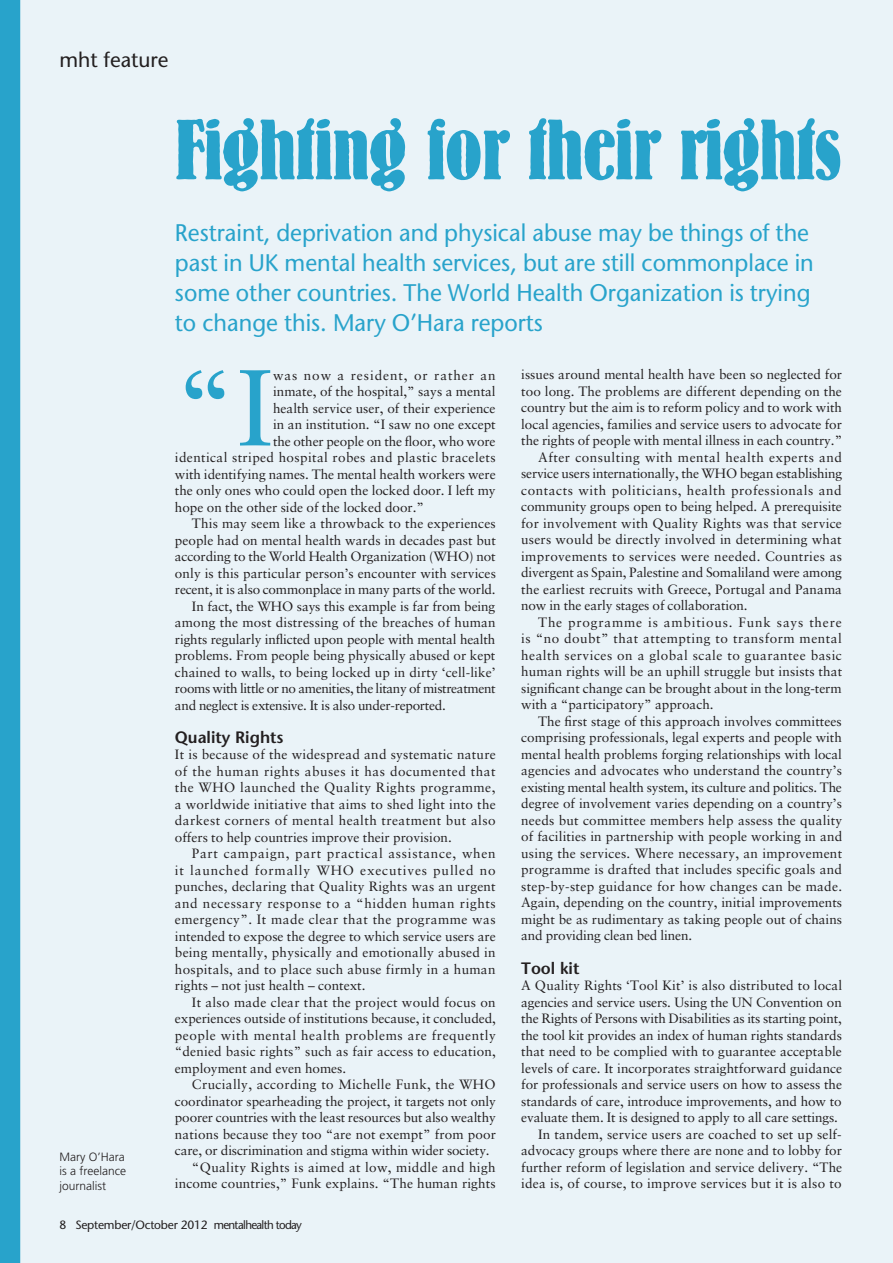
<style>
.page{position:relative;width:893px;height:1263px;background:#eaf3f8}
.page>*{position:absolute;margin:0;border:0;box-sizing:border-box;transform-origin:0 0}
.t1{font:108px "Sabon LT Std";color:#28a3cb}
.t2{font:700 condensed 84px "Bernhard Std";letter-spacing:-.01em;color:#28a3cb;scale:1.05 1}
.t3{font:500 24px/30px "Stone Sans Std";color:#28a3cb}
.t4{font:500 21px "Stone Sans Std";color:#231f20}
.t5{font:600 16.5px "Stone Sans Std";color:#231f20}
.t6{font:13.5px/16.5px "Sabon LT Std";color:#231f20;text-align:justify}
.t7{font:13.5px "Sabon LT Std";letter-spacing:.02em;color:#231f20}
.t8{font:13.5px "Sabon LT Std";letter-spacing:.035em;color:#231f20}
.t9{font:13.5px "Sabon LT Std";letter-spacing:.025em;color:#231f20}
.t10{font:13.5px "Sabon LT Std";letter-spacing:-.025em;color:#231f20}
.t11{font:13.5px "Sabon LT Std";letter-spacing:.03em;color:#231f20}
.t12{font:13.5px "Sabon LT Std";letter-spacing:.04em;color:#231f20}
.t13{font:13.5px "Sabon LT Std";letter-spacing:-.02em;color:#231f20}
.t14{font:13.5px "Sabon LT Std";letter-spacing:.06em;color:#231f20}
.t15{font:13.5px "Sabon LT Std";letter-spacing:.07em;color:#231f20}
.t16{font:500 12px "Stone Sans Std";letter-spacing:-.02em;color:#231f20}
.t17{font:300 12px/14.4px "Frutiger LT Std";color:#231f20;text-align:justify}
</style>
<div class="page">
<div style="left:0;top:0;width:20px;height:1263px;background:#28a3cb"></div>
<h3 class="t4" style="left:60px;top:47px;width:110px">mht feature</h3>
<h2 class="t2" style="left:175px;top:106px;width:637px">Fighting for their rights</h2>
<p class="t17" style="left:60px;top:1149px;width:68px">Mary O’Hara is a freelance journalist</p>
<h3 class="t3" style="left:175px;top:218px;width:640px">Restraint, deprivation and physical abuse may be things of the past in UK mental health services, but are still commonplace in some other countries. The World Health Organization is trying to change this. Mary O’Hara reports</h3>
<h1 class="t1" style="left:175px;top:344px;width:100px">“I</h1>
<p class="t15" style="left:273px;top:367px;width:224px">was now a resident, or rather an</p>
<p class="t6" style="left:521px;top:366px;width:322px">issues around mental health have been so neglected for</p>
<p class="t6" style="left:521px;top:383px;width:322px">too long. The problems are different depending on the</p>
<p class="t6" style="left:521px;top:399px;width:322px">country but the aim is to reform policy and to work with</p>
<p class="t6" style="left:521px;top:416px;width:322px">local agencies, families and service users to advocate for</p>
<p class="t6" style="left:521px;top:432px;width:322px">the rights of people with mental illness in each country.”</p>
<p class="t8" style="left:538px;top:449px;width:305px">After consulting with mental health experts and</p>
<p class="t6" style="left:521px;top:465px;width:322px">service users internationally, the WHO began establishing</p>
<p class="t12" style="left:521px;top:482px;width:322px">contacts with politicians, health professionals and</p>
<p class="t6" style="left:521px;top:498px;width:322px">community groups open to being helped. A prerequisite</p>
<p class="t7" style="left:521px;top:515px;width:322px">for involvement with Quality Rights was that service</p>
<p class="t6" style="left:521px;top:531px;width:322px">users would be directly involved in determining what</p>
<p class="t9" style="left:521px;top:548px;width:322px">improvements to services were needed. Countries as</p>
<p class="t6" style="left:521px;top:564px;width:322px">divergent as Spain, Palestine and Somaliland were among</p>
<p class="t6" style="left:521px;top:581px;width:322px">the earliest recruits with Greece, Portugal and Panama</p>
<p class="t6" style="left:521px;top:597px;width:228px">now in the early stages of collaboration.</p>
<p class="t14" style="left:538px;top:614px;width:305px">The programme is ambitious. Funk says there</p>
<p class="t8" style="left:521px;top:631px;width:322px">is “no doubt” that attempting to transform mental</p>
<p class="t8" style="left:521px;top:647px;width:322px">health services on a global scale to guarantee basic</p>
<p class="t6" style="left:521px;top:663px;width:322px">human rights will be an uphill struggle but insists that</p>
<p class="t6" style="left:521px;top:680px;width:322px">significant change can be brought about in the long-term</p>
<p class="t6" style="left:521px;top:696px;width:194px">with a “participatory” approach.</p>
<p class="t6" style="left:538px;top:713px;width:305px">The first stage of this approach involves committees</p>
<p class="t6" style="left:521px;top:729px;width:322px">comprising professionals, legal experts and people with</p>
<p class="t6" style="left:521px;top:746px;width:322px">mental health problems forging relationships with local</p>
<p class="t6" style="left:521px;top:762px;width:322px">agencies and advocates who understand the country’s</p>
<p class="t6" style="left:521px;top:779px;width:322px">existing mental health system, its culture and politics. The</p>
<p class="t6" style="left:521px;top:795px;width:322px">degree of involvement varies depending on a country’s</p>
<p class="t7" style="left:521px;top:812px;width:322px">needs but committee members help assess the quality</p>
<p class="t6" style="left:521px;top:828px;width:322px">of facilities in partnership with people working in and</p>
<p class="t7" style="left:521px;top:845px;width:322px">using the services. Where necessary, an improvement</p>
<p class="t6" style="left:521px;top:861px;width:322px">programme is drafted that includes specific goals and</p>
<p class="t7" style="left:521px;top:878px;width:322px">step-by-step guidance for how changes can be made.</p>
<p class="t6" style="left:521px;top:894px;width:322px">Again, depending on the country, initial improvements</p>
<p class="t6" style="left:521px;top:911px;width:322px">might be as rudimentary as taking people out of chains</p>
<p class="t6" style="left:521px;top:927px;width:172px">and providing clean bed linen.</p>
<p class="t5" style="left:521px;top:958px;width:60px">Tool kit</p>
<p class="t6" style="left:521px;top:977px;width:322px">A Quality Rights ‘Tool Kit’ is also distributed to local</p>
<p class="t6" style="left:521px;top:993px;width:322px">agencies and service users. Using the UN Convention on</p>
<p class="t6" style="left:521px;top:1010px;width:322px">the Rights of Persons with Disabilities as its starting point,</p>
<p class="t6" style="left:521px;top:1026px;width:322px">the tool kit provides an index of human rights standards</p>
<p class="t6" style="left:521px;top:1043px;width:322px">that need to be complied with to guarantee acceptable</p>
<p class="t6" style="left:521px;top:1059px;width:323px">levels of care. It incorporates straightforward guidance</p>
<p class="t6" style="left:521px;top:1076px;width:322px">for professionals and service users on how to assess the</p>
<p class="t6" style="left:521px;top:1092px;width:322px">standards of care, introduce improvements, and how to</p>
<p class="t6" style="left:521px;top:1109px;width:318px">evaluate them. It is designed to apply to all care settings.</p>
<p class="t6" style="left:538px;top:1125px;width:305px">In tandem, service users are coached to set up self-</p>
<p class="t6" style="left:521px;top:1142px;width:322px">advocacy groups where there are none and to lobby for</p>
<p class="t6" style="left:521px;top:1158px;width:322px">further reform of legislation and service delivery. “The</p>
<p class="t6" style="left:521px;top:1175px;width:322px">idea is, of course, to improve services but it is also to</p>
<p class="t6" style="left:273px;top:383px;width:224px">inmate, of the hospital,” says a mental</p>
<p class="t6" style="left:273px;top:399px;width:224px">health service user, of their experience</p>
<p class="t6" style="left:273px;top:416px;width:224px">in an institution. “I saw no one except</p>
<p class="t6" style="left:273px;top:432px;width:224px">the other people on the floor, who wore</p>
<p class="t11" style="left:175px;top:449px;width:322px">identical striped hospital robes and plastic bracelets</p>
<p class="t6" style="left:175px;top:465px;width:322px">with identifying names. The mental health workers were</p>
<p class="t6" style="left:175px;top:482px;width:322px">the only ones who could open the locked door. I left my</p>
<p class="t6" style="left:175px;top:498px;width:251px">hope on the other side of the locked door.”</p>
<p class="t6" style="left:192px;top:515px;width:305px">This may seem like a throwback to the experiences</p>
<p class="t6" style="left:175px;top:531px;width:322px">people had on mental health wards in decades past but</p>
<p class="t6" style="left:175px;top:548px;width:322px">according to the World Health Organization (WHO) not</p>
<p class="t6" style="left:175px;top:564px;width:323px">only is this particular person’s encounter with services</p>
<p class="t6" style="left:175px;top:581px;width:322px">recent, it is also commonplace in many parts of the world.</p>
<p class="t6" style="left:192px;top:597px;width:305px">In fact, the WHO says this example is far from being</p>
<p class="t6" style="left:175px;top:614px;width:322px">among the most distressing of the breaches of human</p>
<p class="t6" style="left:175px;top:630px;width:322px">rights regularly inflicted upon people with mental health</p>
<p class="t6" style="left:175px;top:647px;width:322px">problems. From people being physically abused or kept</p>
<p class="t6" style="left:175px;top:663px;width:322px">chained to walls, to being locked up in dirty ‘cell-like’</p>
<p class="t10" style="left:175px;top:680px;width:322px">rooms with little or no amenities, the litany of mistreatment</p>
<p class="t13" style="left:175px;top:697px;width:272px">and neglect is extensive. It is also under-reported.</p>
<p class="t5" style="left:175px;top:727px;width:110px">Quality Rights</p>
<p class="t6" style="left:175px;top:746px;width:322px">It is because of the widespread and systematic nature of the human rights abuses it has documented that the WHO launched the Quality Rights programme, a worldwide initiative that aims to shed light into the darkest corners of mental health treatment but also offers to help countries improve their provision.</p>
<p class="t6" style="left:175px;top:845px;width:322px;text-indent:17px">Part campaign, part practical assistance, when it launched formally WHO executives pulled no punches, declaring that Quality Rights was an urgent and necessary response to a “hidden human rights emergency”. It made clear that the programme was intended to expose the degree to which service users are being mentally, physically and emotionally abused in hospitals, and to place such abuse firmly in a human rights – not just health – context.</p>
<p class="t6" style="left:175px;top:993px;width:322px;text-indent:17px">It also made clear that the project would focus on experiences outside of institutions because, it concluded, people with mental health problems are frequently “denied basic rights” such as fair access to education, employment and even homes.</p>
<p class="t9" style="left:192px;top:1076px;width:305px">Crucially, according to Michelle Funk, the WHO</p>
<p class="t6" style="left:175px;top:1092px;width:322px">coordinator spearheading the project, it targets not only</p>
<p class="t6" style="left:175px;top:1109px;width:322px">poorer countries with the least resources but also wealthy</p>
<p class="t6" style="left:175px;top:1125px;width:322px">nations because they too “are not exempt” from poor</p>
<p class="t6" style="left:175px;top:1142px;width:316px">care, or discrimination and stigma within wider society.</p>
<p class="t9" style="left:192px;top:1159px;width:305px">“Quality Rights is aimed at low, middle and high</p>
<p class="t6" style="left:175px;top:1175px;width:322px">income countries,” Funk explains. “The human rights</p>
<p class="t16" style="left:60px;top:1218px;width:244px">8 September/October 2012 mentalhealth today</p>
</div>
